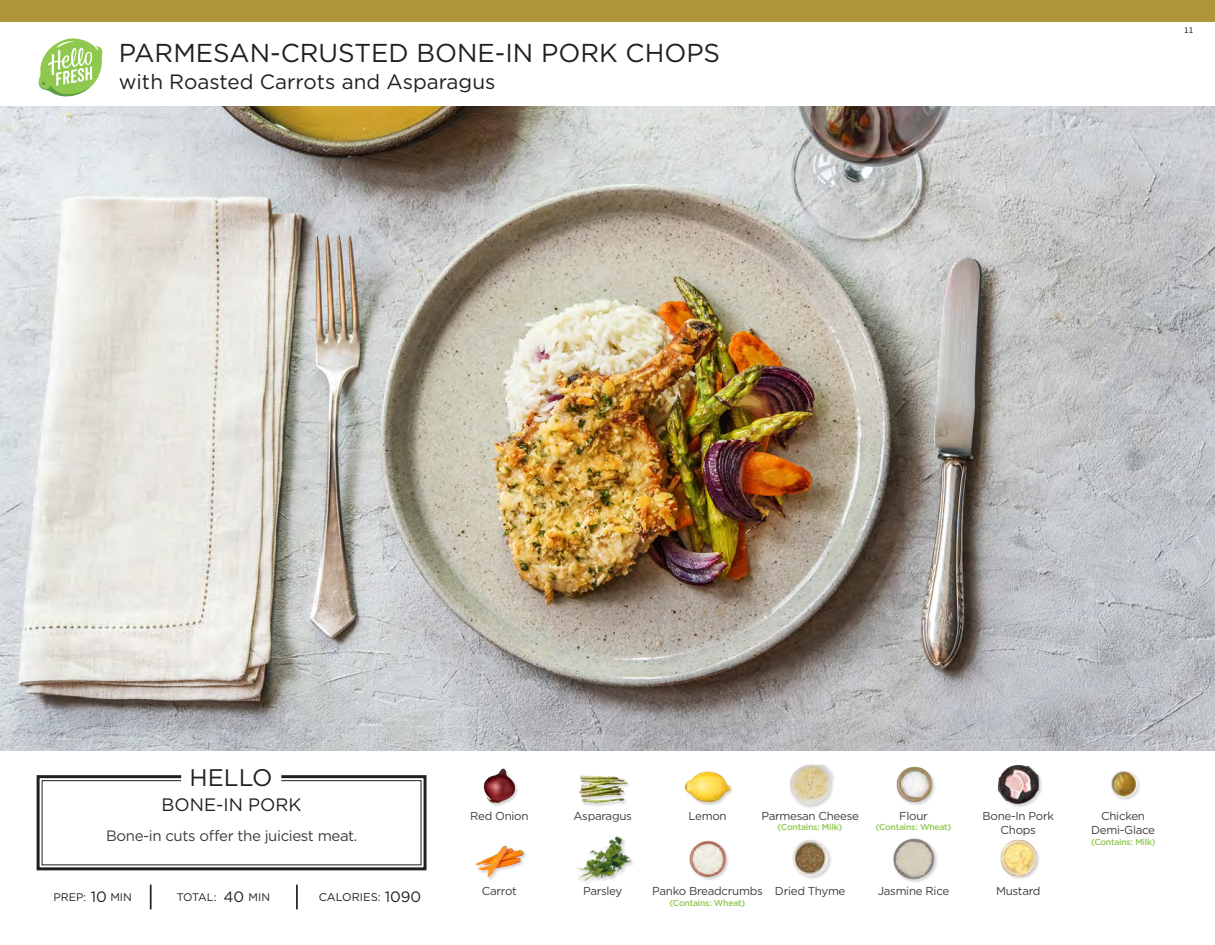
<style>
.page{position:relative;width:1215px;height:945px;background:#fff}
.page>*{position:absolute;margin:0;border:0;box-sizing:border-box;transform-origin:0 0}
.t1{font:25.8px "Gotham";color:#231f20}
.t2{font:24px "Gotham";color:#231f20}
.t3{font:20.7px "Gotham";color:#231f20}
.t4{font:18px "Gotham";color:#231f20}
.t5{font:15px "Gotham";letter-spacing:-.025em;color:#3e3e3f}
.t6{font:15px "Gotham";color:#231f20}
.t7{font:11.55px/14.4px "Gotham";letter-spacing:-.025em;color:#3e3e3f;text-align:center}
.t8{font:11.25px "Gotham";color:#231f20}
.t9{font:10.95px "Gotham";color:#231f20}
.t10{font:9px "Source Sans Pro";color:#231f20}
.t11{font:500 8.7px "Gotham";letter-spacing:-.025em;color:#8fc84e}
</style>
<div class="page">
<img style="left:0;top:107px;width:1215px;height:644px">
<svg style="left:36px;top:775px;width:391px;height:96px"></svg>
<hr style="left:150px;top:885px;width:2px;height:24px;background:#231f20">
<hr style="left:296px;top:885px;width:2px;height:24px;background:#231f20">
<div style="left:483px;top:768px;width:36px;height:39px;background:#231f20;opacity:.2"></div>
<img style="left:483px;top:768px;width:36px;height:37px">
<div style="left:476px;top:845px;width:51px;height:37px;background:#231f20;opacity:.2"></div>
<img style="left:476px;top:845px;width:48px;height:36px">
<img style="left:685px;top:771px;width:47px;height:34px">
<img style="left:689px;top:840px;width:39px;height:40px">
<div style="left:579px;top:775px;width:52px;height:32px;background:#231f20;opacity:.2"></div>
<img style="left:579px;top:775px;width:48px;height:28px">
<img style="left:576px;top:836px;width:57px;height:45px">
<div style="left:790px;top:764px;width:45px;height:45px;background:#231f20;opacity:.2"></div>
<img style="left:789px;top:764px;width:46px;height:41px">
<img style="left:793px;top:840px;width:38px;height:39px">
<div style="left:896px;top:766px;width:40px;height:40px;background:#231f20;opacity:.2"></div>
<img style="left:896px;top:766px;width:40px;height:38px">
<div style="left:893px;top:837px;width:46px;height:46px;background:#231f20;opacity:.2"></div>
<img style="left:893px;top:837px;width:45px;height:44px">
<div style="left:998px;top:764px;width:45px;height:44px;background:#231f20;opacity:.2"></div>
<img style="left:998px;top:764px;width:45px;height:41px">
<img style="left:1000px;top:839px;width:39px;height:40px">
<img style="left:1111px;top:770px;width:29px;height:30px">
<svg style="left:38px;top:38px;width:65px;height:59px"></svg>
<div style="left:0;top:0;width:1215px;height:21px;background:#b19539"></div>
<h1 class="t1" style="left:119px;top:36px;width:603px">PARMESAN-CRUSTED BONE-IN PORK CHOPS</h1>
<h3 class="t3" style="left:119px;top:68px;width:378px">with Roasted Carrots and Asparagus</h3>
<p class="t10" style="left:1184px;top:25px;width:11px">11</p>
<h2 class="t2" style="left:190px;top:762px;width:85px">HELLO</h2>
<h3 class="t4" style="left:162px;top:794px;width:141px">BONE-IN PORK</h3>
<p class="t5" style="left:106px;top:826px;width:253px">Bone-in cuts offer the juiciest meat.</p>
<p class="t6" style="left:91px;top:887px;width:18px">10</p>
<p class="t6" style="left:223px;top:887px;width:22px">40</p>
<p class="t6" style="left:385px;top:887px;width:38px">1090</p>
<p class="t9" style="left:54px;top:891px;width:34px">PREP:</p>
<p class="t9" style="left:110px;top:891px;width:23px">MIN</p>
<p class="t9" style="left:177px;top:891px;width:41px">TOTAL:</p>
<p class="t9" style="left:249px;top:891px;width:23px">MIN</p>
<p class="t8" style="left:319px;top:890px;width:64px">CALORIES:</p>
<p class="t7" style="left:470px;top:808px;width:60px">Red Onion</p>
<p class="t7" style="left:482px;top:883px;width:36px">Carrot</p>
<p class="t7" style="left:574px;top:808px;width:60px">Asparagus</p>
<p class="t7" style="left:583px;top:883px;width:41px">Parsley</p>
<p class="t7" style="left:688px;top:808px;width:40px">Lemon</p>
<p class="t7" style="left:761px;top:808px;width:99px">Parmesan Cheese</p>
<p class="t7" style="left:899px;top:808px;width:30px">Flour</p>
<p class="t11" style="left:778px;top:821px;width:66px">(Contains: Milk)</p>
<p class="t11" style="left:876px;top:821px;width:77px">(Contains: Wheat)</p>
<p class="t7" style="left:652px;top:883px;width:112px">Panko Breadcrumbs</p>
<p class="t11" style="left:670px;top:897px;width:77px">(Contains: Wheat)</p>
<p class="t7" style="left:775px;top:883px;width:72px">Dried Thyme</p>
<p class="t7" style="left:878px;top:883px;width:73px">Jasmine Rice</p>
<p class="t7" style="left:983px;top:808px;width:73px">Bone-In Pork<br>Chops</p>
<p class="t7" style="left:996px;top:883px;width:46px">Mustard</p>
<p class="t7" style="left:1091px;top:808px;width:65px">Chicken<br>Demi-Glace</p>
<p class="t11" style="left:1091px;top:836px;width:66px">(Contains: Milk)</p>
</div>
